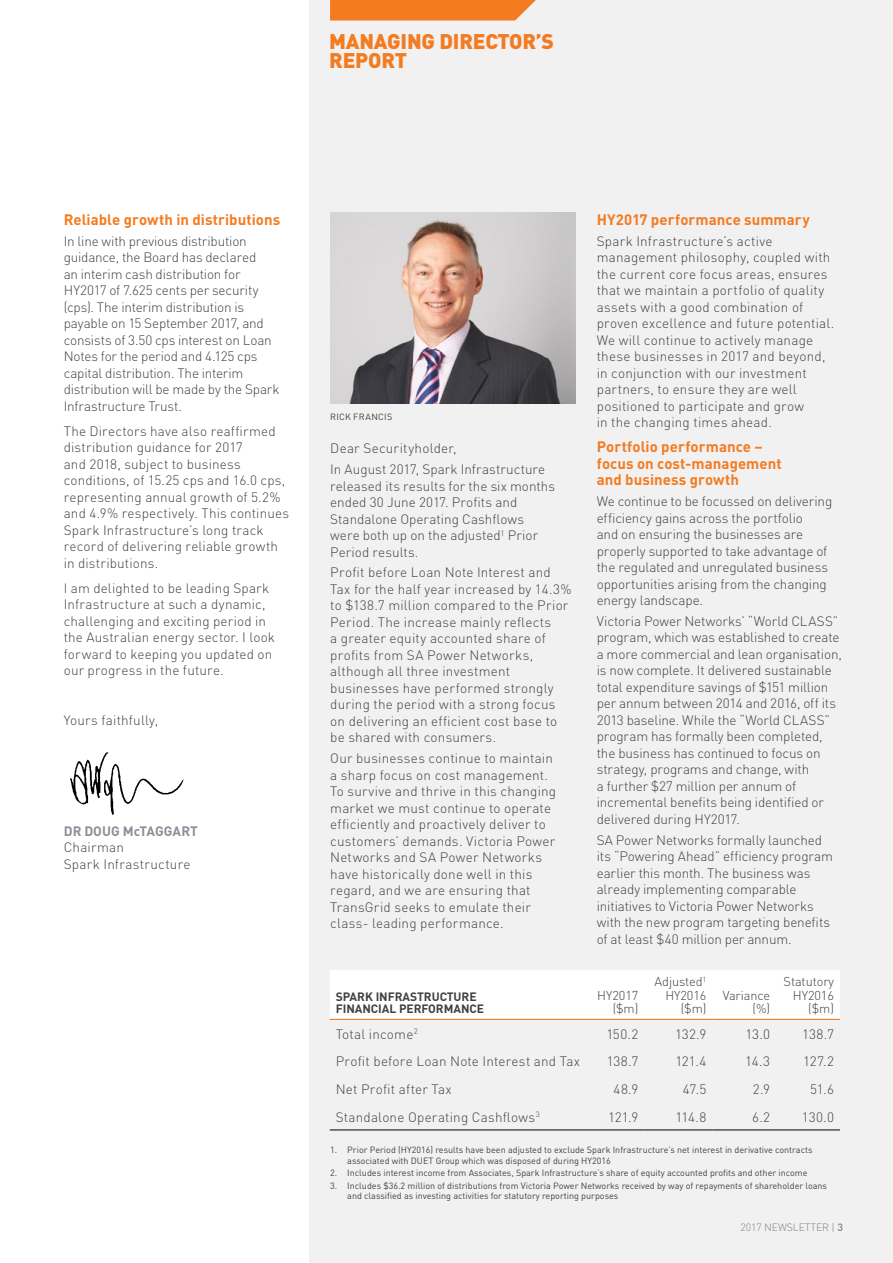
<style>
.page{position:relative;width:893px;height:1263px;background:#fff}
.page>*{position:absolute;margin:0;border:0;box-sizing:border-box;transform-origin:0 0}
.t1{font:900 21px/19.5px "DIN";letter-spacing:-.01em;color:#f47b20}
.t2{font:700 15px/16.5px "DIN";letter-spacing:.005em;color:#f47b20}
.t3{font:300 13.5px/16.5px "DIN";letter-spacing:.01em;color:#414042}
.t4{font:300 13.5px/16.5px "DIN";letter-spacing:-.01em;color:#414042}
.t5{font:300 13.5px/16.5px "DIN";letter-spacing:-.015em;color:#414042}
.t6{font:700 13.5px "DIN";color:#8c8f98}
.t7{font:300 12.75px/13.5px "DIN";letter-spacing:-.005em;color:#414042;text-align:right}
.t8{font:700 12px/12.8px "DIN";letter-spacing:-.005em;color:#414042}
.t9{font:300 10.5px "DIN";letter-spacing:-.01em;color:#808285}
.t10{font:9px/10.5px "DIN";color:#414042}
.t11{font:9px "DIN";letter-spacing:.03em;color:#414042}
.s1{font-weight:500}
</style>
<div class="page">
<div style="left:309px;top:0;width:584px;height:1263px;background:#f1f1f2"></div>
<svg style="left:330px;top:0;width:206px;height:21px"></svg>
<img style="left:330px;top:213px;width:245px;height:191px">
<div style="left:330px;top:970px;width:510px;height:49px;background:#fff"></div>
<hr style="left:330px;top:1019px;width:255px;height:1px;background:#f47b20">
<hr style="left:585px;top:1019px;width:59px;height:1px;background:#f47b20">
<hr style="left:644px;top:1019px;width:68px;height:1px;background:#f47b20">
<hr style="left:712px;top:1019px;width:64px;height:1px;background:#f47b20">
<hr style="left:776px;top:1019px;width:64px;height:1px;background:#f47b20">
<hr style="left:330px;top:1130px;width:255px;height:1px;background:#000">
<hr style="left:585px;top:1130px;width:59px;height:1px;background:#000">
<hr style="left:644px;top:1130px;width:68px;height:1px;background:#000">
<hr style="left:712px;top:1130px;width:64px;height:1px;background:#000">
<hr style="left:776px;top:1130px;width:64px;height:1px;background:#000">
<img style="left:70px;top:752px;width:114px;height:63px">
<h1 class="t1" style="left:329px;top:30px;width:226px">MANAGING DIRECTOR’S<br>REPORT</h1>
<p class="t2" style="left:64px;top:211px;width:218px">Reliable growth in distributions</p>
<p class="t5" style="left:64px;top:233px;width:217px">In line with previous distribution guidance, the Board has declared<br>an interim cash distribution for HY2017 of 7.625 cents per security (cps). The interim distribution is payable on 15 September 2017, and consists of 3.50 cps interest on Loan Notes for the period and 4.125 cps capital distribution. The interim distribution will be made by the Spark Infrastructure Trust.</p>
<p class="t3" style="left:64px;top:423px;width:227px">The Directors have also reaffirmed distribution guidance for 2017<br>and 2018, subject to business conditions, of 15.25 cps and 16.0 cps, representing annual growth of 5.2% and 4.9% respectively. This continues Spark Infrastructure’s long track record of delivering reliable growth in distributions.</p>
<p class="t3" style="left:64px;top:580px;width:213px">I am delighted to be leading Spark Infrastructure at such a dynamic, challenging and exciting period in the Australian energy sector. I look forward to keeping you updated on our progress in the future.</p>
<p class="t3" style="left:64px;top:712px;width:96px">Yours faithfully,</p>
<p class="t6" style="left:64px;top:822px;width:136px">DR DOUG McTAGGART</p>
<p class="t3" style="left:64px;top:839px;width:128px">Chairman<br>Spark Infrastructure</p>
<p class="t11" style="left:330px;top:411px;width:64px">RICK FRANCIS</p>
<p class="t3" style="left:330px;top:438px;width:217px;line-height:20.7px">Dear Securityholder,<br>In August 2017, Spark Infrastructure</p>
<p class="t3" style="left:330px;top:477px;width:226px">released its results for the six months ended 30 June 2017. Profits and<br>Standalone Operating Cashflows were both up on the adjusted<sup>1</sup> Prior<br>Period results.</p>
<p class="t3" style="left:330px;top:564px;width:243px">Profit before Loan Note Interest and Tax for the half year increased by 14.3% to $138.7 million compared to the Prior Period. The increase mainly reflects<br>a greater equity accounted share of profits from SA Power Networks, although all three investment businesses have performed strongly during the period with a strong focus on delivering an efficient cost base to be shared with consumers.</p>
<p class="t3" style="left:330px;top:750px;width:227px">Our businesses continue to maintain a sharp focus on cost management.<br>To survive and thrive in this changing market we must continue to operate efficiently and proactively deliver to customers’ demands. Victoria Power Networks and SA Power Networks have historically done well in this regard, and we are ensuring that TransGrid seeks to emulate their class- leading performance.</p>
<p class="t2" style="left:597px;top:211px;width:215px">HY2017 performance summary</p>
<p class="t3" style="left:597px;top:233px;width:239px">Spark Infrastructure’s active management philosophy, coupled with the current core focus areas, ensures that we maintain a portfolio of quality assets with a good combination of proven excellence and future potential.<br>We will continue to actively manage these businesses in 2017 and beyond, in conjunction with our investment partners, to ensure they are well positioned to participate and grow<br>in the changing times ahead.</p>
<p class="t2" style="left:597px;top:438px;width:186px">Portfolio performance – focus on cost-management and business growth</p>
<p class="t4" style="left:597px;top:493px;width:237px">We continue to be focussed on delivering efficiency gains across the portfolio<br>and on ensuring the businesses are properly supported to take advantage of the regulated and unregulated business opportunities arising from the changing energy landscape.</p>
<p class="t4" style="left:597px;top:613px;width:247px">Victoria Power Networks’ “World CLASS” program, which was established to create a more commercial and lean organisation, is now complete. It delivered sustainable total expenditure savings of $151 million per annum between 2014 and 2016, off its 2013 baseline. While the “World CLASS” program has formally been completed, the business has continued to focus on strategy, programs and change, with<br>a further $27 million per annum of incremental benefits being identified or delivered during HY2017.</p>
<p class="t4" style="left:597px;top:831px;width:238px">SA Power Networks formally launched its “Powering Ahead” efficiency program earlier this month. The business was already implementing comparable initiatives to Victoria Power Networks with the new program targeting benefits of at least $40 million per annum.</p>
<p class="t8" style="left:336px;top:989px;width:150px">SPARK INFRASTRUCTURE<br>FINANCIAL PERFORMANCE</p>
<p class="t7" style="left:597px;top:988px;width:43px">HY2017 ($m)</p>
<p class="t7" style="left:655px;top:975px;width:53px">Adjusted<sup>1<br></sup>HY2016 ($m)</p>
<p class="t7" style="left:723px;top:988px;width:49px">Variance (%)</p>
<p class="t7" style="left:784px;top:975px;width:52px">Statutory<br>HY2016 ($m)</p>
<p class="t3" style="left:336px;top:1025px;width:83px">Total income<sup>2</sup></p>
<p class="t3" style="left:606px;top:1025px;width:33px">150.2</p>
<p class="t3" style="left:675px;top:1025px;width:33px">132.9</p>
<p class="t3" style="left:746px;top:1025px;width:26px">13.0</p>
<p class="t3" style="left:802px;top:1025px;width:33px">138.7</p>
<p class="t3" style="left:336px;top:1053px;width:246px">Profit before Loan Note Interest and Tax</p>
<p class="t3" style="left:607px;top:1053px;width:33px">138.7</p>
<p class="t3" style="left:675px;top:1053px;width:32px">121.4</p>
<p class="t3" style="left:745px;top:1053px;width:26px">14.3</p>
<p class="t3" style="left:803px;top:1053px;width:32px">127.2</p>
<p class="t3" style="left:336px;top:1081px;width:117px">Net Profit after Tax</p>
<p class="t3" style="left:613px;top:1081px;width:27px">48.9</p>
<p class="t3" style="left:683px;top:1081px;width:25px">47.5</p>
<p class="t3" style="left:753px;top:1081px;width:19px">2.9</p>
<p class="t3" style="left:810px;top:1081px;width:25px">51.6</p>
<p class="t3" style="left:336px;top:1108px;width:206px">Standalone Operating Cashflows<sup>3</sup></p>
<p class="t3" style="left:608px;top:1108px;width:32px">121.9</p>
<p class="t3" style="left:675px;top:1108px;width:33px">114.8</p>
<p class="t3" style="left:752px;top:1108px;width:20px">6.2</p>
<p class="t3" style="left:802px;top:1108px;width:34px">130.0</p>
<p class="t10" style="left:347px;top:1144px;width:467px;text-indent:-17px">1. Prior Period (HY2016) results have been adjusted to exclude Spark Infrastructure’s net interest in derivative contracts associated with DUET Group which was disposed of during HY2016</p>
<p class="t10" style="left:330px;top:1167px;width:479px">2. Includes interest income from Associates, Spark Infrastructure’s share of equity accounted profits and other income</p>
<p class="t10" style="left:347px;top:1180px;width:481px;text-indent:-17px">3. Includes $36.2 million of distributions from Victoria Power Networks received by way of repayments of shareholder loans and classified as investing activities for statutory reporting purposes</p>
<p class="t9" style="left:740px;top:1221px;width:104px">2017 NEWSLETTER | <span class="s1">3</span></p>
</div>
